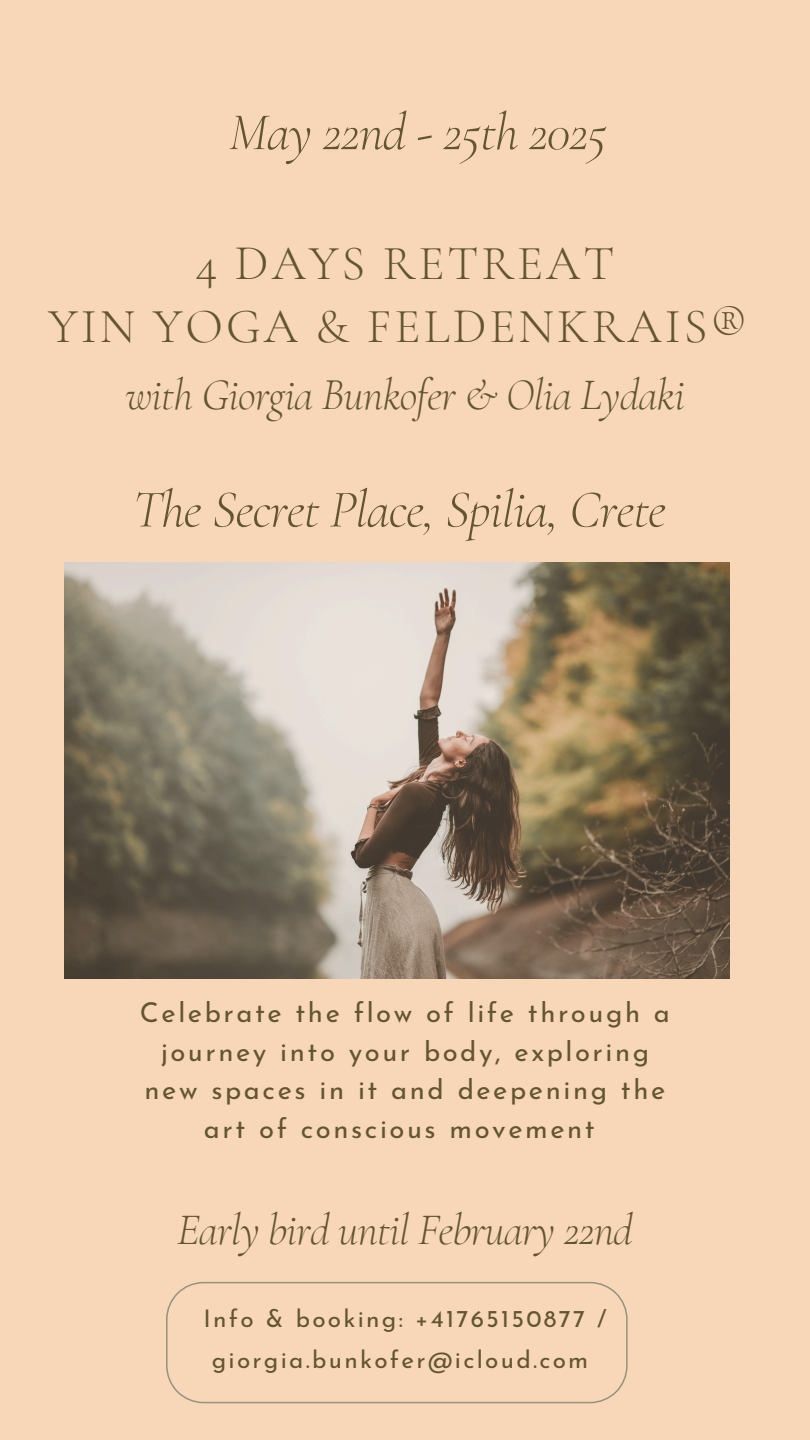
<style>
.page{position:relative;width:810px;height:1440px;background:#f8d7b9}
.page>*{position:absolute;margin:0;border:0;box-sizing:border-box;transform-origin:0 0}
.t1{font:italic 300 53.4px "Cormorant Garamond";letter-spacing:-.02em;color:#62552f}
.t2{font:300 49px/63px "Cormorant Garamond";letter-spacing:.06em;color:#62552f;text-align:center}
.t3{font:italic 300 44px "Cormorant Garamond";letter-spacing:-.02em;color:#62552f}
.t4{font:27.4px/38.6px "Josefin Sans";letter-spacing:.095em;color:#62552f;text-align:center}
.t5{font:24.3px/41.2px "Josefin Sans";letter-spacing:.095em;color:#62552f;text-align:center}
</style>
<div class="page">
<img style="left:65px;top:563px;width:664px;height:415px">
<svg style="left:166px;top:1282px;width:461px;height:121px"></svg>
<h3 class="t1" style="left:229px;top:100px;width:380px">May 22nd - 25th 2025</h3>
<h2 class="t2" style="left:48px;top:232px;width:701px">4 DAYS RETREAT<br>YIN YOGA &amp; FELDENKRAIS®</h2>
<h4 class="t3" style="left:125px;top:368px;width:561px">with Giorgia Bunkofer &amp; Olia Lydaki</h4>
<p class="t1" style="left:133px;top:477px;width:535px">The Secret Place, Spilia, Crete</p>
<h1 class="t4" style="left:140px;top:996px;width:532px">Celebrate the flow of life through a journey into your body, exploring new spaces in it and deepening the art of conscious movement</h1>
<h3 class="t3" style="left:177px;top:1203px;width:457px">Early bird until February 22nd</h3>
<h2 class="t5" style="left:203px;top:1300px;width:405px">Info &amp; booking: +41765150877 / giorgia.bunkofer@icloud.com</h2>
</div>
